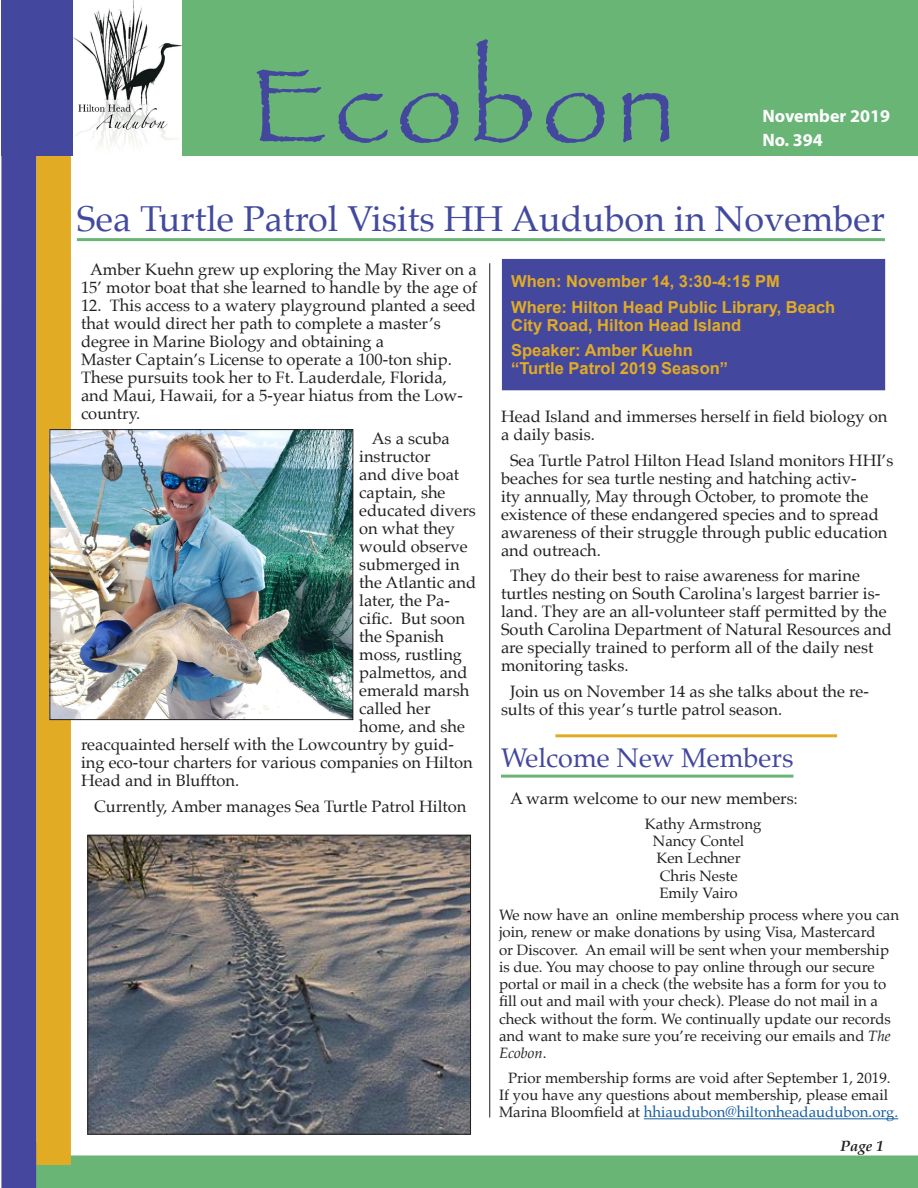
<style>
.page{position:relative;width:918px;height:1188px;background:#fff}
.page>*{position:absolute;margin:0;border:0;box-sizing:border-box;transform-origin:0 0}
.t1{font:108px "Papyrus";letter-spacing:.075em;color:#43489e}
.Headline{font:36px "Palatino";color:#424a9f}
.Headline-2{font:27px "Palatino";color:#43489e}
.Masthead{font:700 18px "Myriad Pro";color:#fff}
.Body{font:16.5px/18px "Palatino";color:#231f20}
.Body-2{font:700 16.5px/18px "Arial";color:#e1ab24}
.Body-3{font:15px/17.2px "Palatino";color:#231f20}
.t2{font:italic 700 15px "Palatino";color:#231f20}
.s1{font-size:15px}
.s2{font-style:italic}
.s3{color:#175d9e}
</style>
<div class="page">
<div style="left:36px;top:1155px;width:882px;height:33px;background:#69b576"></div>
<div style="left:2px;top:0;width:916px;height:155px;background:#69b576"></div>
<div style="left:36px;top:156px;width:35px;height:1009px;background:#e1ab24"></div>
<div style="left:2px;top:0;width:71px;height:156px;background:#43489e"></div>
<div style="left:1px;top:156px;width:35px;height:1032px;background:#44479d"></div>
<img style="left:74px;top:0;width:107px;height:155px">
<hr style="left:489px;top:263px;width:1px;height:855px;background:#231f20">
<hr style="left:501px;top:775px;width:292px;height:3px;background:#69b576">
<hr style="left:555px;top:734px;width:282px;height:3px;background:#e1ab24">
<hr style="left:644px;top:1118px;width:254px;height:1px;background:#175d9e">
<hr style="left:77px;top:238px;width:808px;height:3px;background:#69b576">
<div style="left:501px;top:258px;width:385px;height:133px;background:#43489e;border:1px solid #fff"></div>
<img style="left:52px;top:431px;width:299px;height:287px">
<div style="left:50px;top:429px;width:303px;height:291px;border:1px solid #231f20"></div>
<img style="left:89px;top:837px;width:380px;height:296px">
<div style="left:87px;top:835px;width:384px;height:300px;border:1px solid #231f20"></div>
<h1 class="t1" style="left:249px;top:40px;width:427px">Ecobon</h1>
<p class="Masthead" style="left:762px;top:105px;width:129px">November 2019</p>
<p class="Masthead" style="left:762px;top:129px;width:62px">No. 394</p>
<p class="Headline" style="left:77px;top:188px;width:810px">Sea Turtle Patrol Visits HH Audubon in November</p>
<p class="Body" style="left:81px;top:260px;width:398px;text-align:center">Amber Kuehn grew up exploring the May River on a<br>15’ motor boat that she learned to handle by the age of</p>
<p class="Body" style="left:81px;top:296px;width:397px">12. This access to a watery playground planted a seed that would direct her path to complete a master’s degree in Marine Biology and obtaining a<br>Master Captain’s License to operate a 100-ton ship.<br>These pursuits took her to Ft. Lauderdale, Florida, and Maui, Hawaii, for a 5-year hiatus from the Low&shy;country.</p>
<p class="Body" style="left:372px;top:430px;width:79px">As a scuba</p>
<p class="Body" style="left:359px;top:448px;width:73px">instructor</p>
<p class="Body" style="left:359px;top:466px;width:102px">and dive boat</p>
<p class="Body" style="left:359px;top:484px;width:88px">captain, she</p>
<p class="Body" style="left:359px;top:502px;width:118px">educated divers</p>
<p class="Body" style="left:359px;top:520px;width:97px">on what they</p>
<p class="Body" style="left:359px;top:538px;width:110px">would observe</p>
<p class="Body" style="left:359px;top:556px;width:102px">submerged in</p>
<p class="Body" style="left:359px;top:574px;width:118px">the Atlantic and</p>
<p class="Body" style="left:359px;top:592px;width:92px">later, the Pa-</p>
<p class="Body" style="left:359px;top:610px;width:107px">cific. But soon</p>
<p class="Body" style="left:359px;top:628px;width:86px">the Spanish</p>
<p class="Body" style="left:359px;top:646px;width:104px">moss, rustling</p>
<p class="Body" style="left:359px;top:664px;width:110px">palmettos, and</p>
<p class="Body" style="left:359px;top:682px;width:112px">emerald marsh</p>
<p class="Body" style="left:359px;top:700px;width:73px">called her</p>
<p class="Body" style="left:359px;top:718px;width:107px">home, and she</p>
<p class="Body" style="left:81px;top:736px;width:374px">reacquainted herself with the Lowcountry by guid-</p>
<p class="Body" style="left:81px;top:754px;width:393px">ing eco-tour charters for various companies on Hilton</p>
<p class="Body" style="left:81px;top:772px;width:160px">Head and in Bluffton.</p>
<p class="Body" style="left:94px;top:797px;width:374px">Currently, Amber manages Sea Turtle Patrol Hilton</p>
<p class="Body-2" style="left:511px;top:273px;width:270px">When: November 14, 3:30-4:15 PM</p>
<p class="Body-2" style="left:511px;top:299px;width:326px">Where: Hilton Head Public Library, Beach<br>City Road, Hilton Head Island</p>
<p class="Body-2" style="left:511px;top:342px;width:219px">Speaker: Amber Kuehn “Turtle Patrol 2019 Season”</p>
<p class="Body" style="left:501px;top:408px;width:388px">Head Island and immerses herself in field biology on a daily basis.</p>
<p class="Body" style="left:501px;top:451px;width:394px;text-indent:9px">Sea Turtle Patrol Hilton Head Island monitors HHI’s beaches for sea turtle nesting and hatching activ-<br>ity annually, May through October, to promote the existence of these endangered species and to spread awareness of their struggle through public education and outreach.</p>
<p class="Body" style="left:501px;top:567px;width:392px;text-indent:9px">They do their best to raise awareness for marine turtles nesting on South Carolina's largest barrier is&shy;land. They are an all-volunteer staff permitted by the South Carolina Department of Natural Resources and are specially trained to perform all of the daily nest monitoring tasks.</p>
<p class="Body" style="left:501px;top:682px;width:369px;text-indent:9px">Join us on November 14 as she talks about the re&shy;sults of this year’s turtle patrol season.</p>
<p class="Headline-2" style="left:501px;top:735px;width:294px">Welcome New Members</p>
<p class="Body" style="left:510px;top:790px;width:289px">A warm welcome to our new members<span class="s1">:</span></p>
<p class="Body-3" style="left:645px;top:815px;width:118px">Kathy Armstrong</p>
<p class="Body-3" style="left:653px;top:832px;width:93px">Nancy Contel</p>
<p class="Body-3" style="left:657px;top:850px;width:86px">Ken Lechner</p>
<p class="Body-3" style="left:660px;top:867px;width:79px">Chris Neste</p>
<p class="Body-3" style="left:659px;top:884px;width:80px">Emily Vairo</p>
<p class="Body-3" style="left:499px;top:906px;width:402px">We now have an online membership process where you can join, renew or make donations by using Visa, Mastercard<br>or Discover. An email will be sent when your membership is due. You may choose to pay online through our secure portal or mail in a check (the website has a form for you to fill out and mail with your check). Please do not mail in a check without the form. We continually update our records and want to make sure you’re receiving our emails and <span class="s2">The Ecobon</span>.</p>
<p class="Body-3" style="left:499px;top:1069px;width:401px;text-indent:9px">Prior membership forms are void after September 1, 2019.<br>If you have any questions about membership, please email<br>Marina Bloomfield at <span class="s3">hhiaudubon@hiltonheadaudubon.org.</span></p>
<p class="t2" style="left:840px;top:1134px;width:45px">Page 1</p>
</div>
